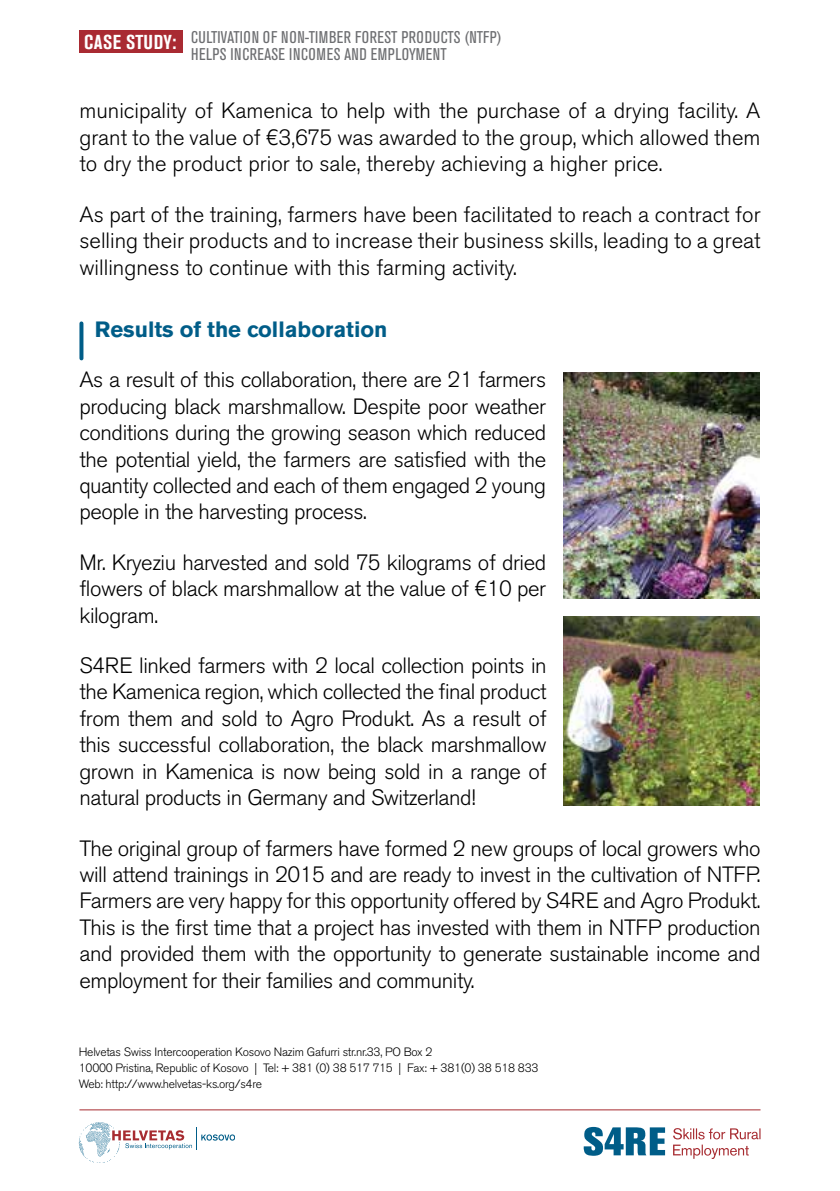
<style>
.page{position:relative;width:840px;height:1191px;background:#fff}
.page>*{position:absolute;margin:0;border:0;box-sizing:border-box;transform-origin:0 0}
.t1{font:300 22px/26.4px "Akzidenz Grotesk BE";letter-spacing:-.02em;color:#000;text-align:justify}
.t2{font:700 22px "Akzidenz Grotesk BE";color:#005d88}
.t3{font:condensed 16.8px/16.8px "Akzidenz Grotesk BE";letter-spacing:.02em;color:#6d6e71}
.t4{font:300 12px/16px "Akzidenz Grotesk BE";letter-spacing:-.02em;color:#000}
.s1{font-weight:700;font-size:20px;color:#fff}
</style>
<div class="page">
<svg style="left:79px;top:323px;width:4px;height:35px"></svg>
<hr style="left:79px;top:1109px;width:681px;height:1px;background:#a72c31">
<div style="left:79px;top:30px;width:103px;height:22px;background:#a92a32"></div>
<img style="left:563px;top:616px;width:196px;height:189px">
<img style="left:563px;top:372px;width:196px;height:227px">
<svg style="left:79px;top:1122px;width:156px;height:40px"></svg>
<svg style="left:583px;top:1126px;width:81px;height:29px"></svg>
<svg style="left:673px;top:1128px;width:87px;height:31px"></svg>
<p class="t3" style="left:191px;top:29px;width:312px;text-indent:-107px"><span class="s1">CASE STUDY:</span> CULTIVATION OF NON-TIMBER FOREST PRODUCTS (NTFP)<br>HELPS INCREASE INCOMES AND EMPLOYMENT</p>
<p class="t1" style="left:79px;top:98px;width:682px">municipality of Kamenica to help with the purchase of a drying facility. A grant to the value of €3,675 was awarded to the group, which allowed them to dry the product prior to sale, thereby achieving a higher price.</p>
<p class="t1" style="left:79px;top:201px;width:682px">As part of the training, farmers have been facilitated to reach a contract for selling their products and to increase their business skills, leading to a great willingness to continue with this farming activity.</p>
<p class="t2" style="left:95px;top:316px;width:294px">Results of the collaboration</p>
<p class="t1" style="left:79px;top:367px;width:468px">As a result of this collaboration, there are 21 farmers producing black marshmallow. Despite poor weather conditions during the growing season which reduced the potential yield, the farmers are satisfied with the quantity collected and each of them engaged 2 young people in the harvesting process.</p>
<p class="t1" style="left:79px;top:549px;width:468px">Mr. Kryeziu harvested and sold 75 kilograms of dried flowers of black marshmallow at the value of €10 per kilogram.</p>
<p class="t1" style="left:79px;top:652px;width:468px">S4RE linked farmers with 2 local collection points in the Kamenica region, which collected the final product from them and sold to Agro Produkt. As a result of this successful collaboration, the black marshmallow grown in Kamenica is now being sold in a range of natural products in Germany and Switzerland!</p>
<p class="t1" style="left:79px;top:835px;width:682px">The original group of farmers have formed 2 new groups of local growers who will attend trainings in 2015 and are ready to invest in the cultivation of NTFP.<br>Farmers are very happy for this opportunity offered by S4RE and Agro Produkt.<br>This is the first time that a project has invested with them in NTFP production and provided them with the opportunity to generate sustainable income and employment for their families and community.</p>
<p class="t4" style="left:79px;top:1043px;width:461px">Helvetas Swiss Intercooperation Kosovo Nazim Gafurri str.nr.33, PO Box 2<br>10000 Pristina, Republic of Kosovo | Tel: + 381 (0) 38 517 715 | Fax: + 381(0) 38 518 833<br>Web: http://www.helvetas-ks.org/s4re</p>
</div>
